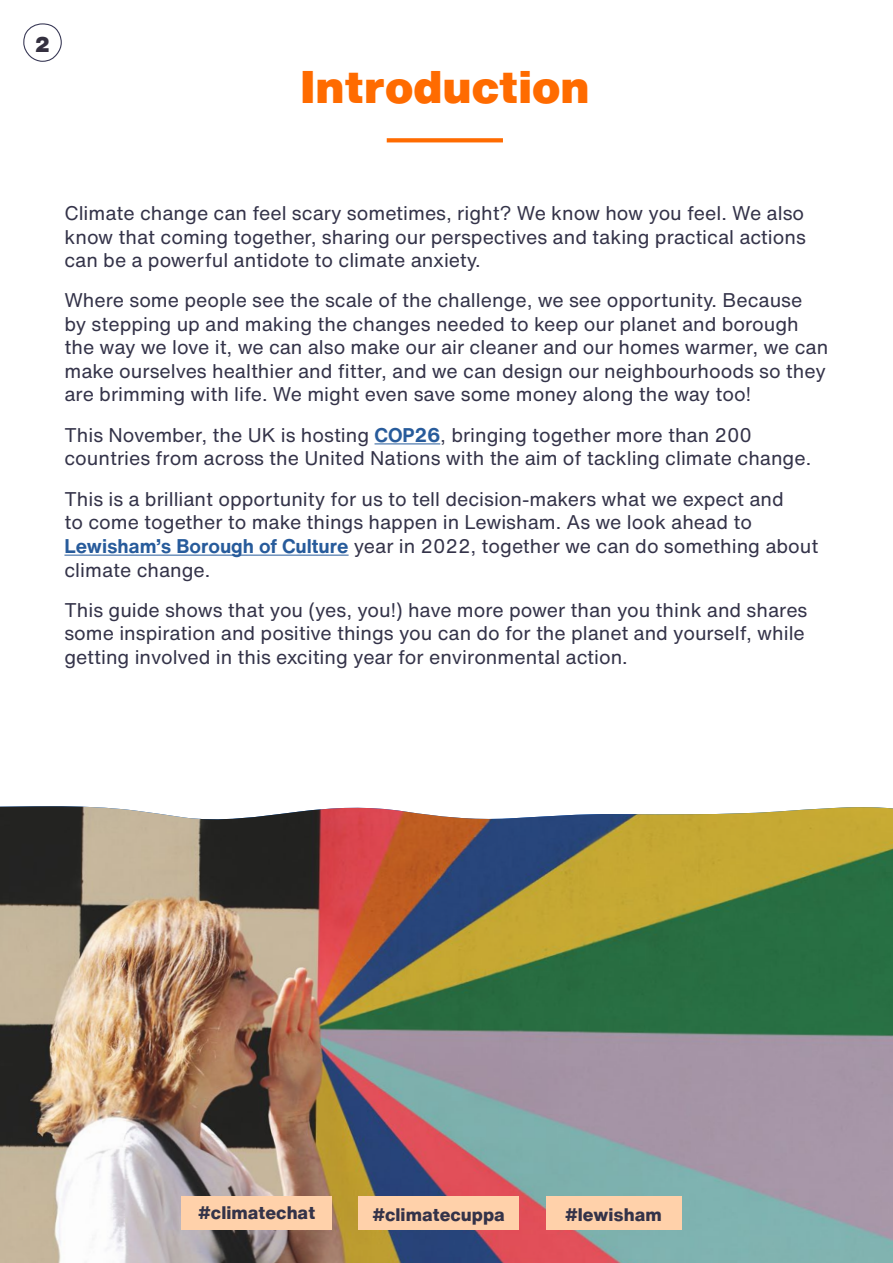
<style>
.page{position:relative;width:893px;height:1263px;background:#fff}
.page>*{position:absolute;margin:0;border:0;box-sizing:border-box;transform-origin:0 0}
.t1{font:900 45px "Helvetica Now Text";color:#ff6b00}
.t2{font:900 21px "Helvetica Now Text";color:#34303f}
.t3{font:19.5px/23.4px "Helvetica Now Text";color:#343349}
.t4{font:800 17.85px "Helvetica Now Text";color:#343349}
.s1{font-weight:700;color:#275b9b}
</style>
<div class="page">
<svg style="left:23px;top:23px;width:39px;height:39px"></svg>
<img style="left:0;top:806px;width:893px;height:457px">
<hr style="left:375px;top:443px;width:65px;height:1px;background:#275b9b">
<hr style="left:64px;top:555px;width:285px;height:1px;background:#275b9b">
<svg style="left:387px;top:138px;width:116px;height:4px"></svg>
<div style="left:358px;top:1196px;width:161px;height:34px;background:#ffd1aa"></div>
<div style="left:546px;top:1196px;width:135px;height:34px;background:#ffd1aa"></div>
<div style="left:181px;top:1196px;width:151px;height:34px;background:#ffd1aa"></div>
<p class="t2" style="left:35px;top:29px;width:17px">2</p>
<h1 class="t1" style="left:300px;top:53px;width:291px">Introduction</h1>
<p class="t3" style="left:64px;top:201px;width:743px;text-align:justify">Climate change can feel scary sometimes, right? We know how you feel. We also know that coming together, sharing our perspectives and taking practical actions can be a powerful antidote to climate anxiety.</p>
<p class="t3" style="left:64px;top:288px;width:765px">Where some people see the scale of the challenge, we see opportunity. Because by stepping up and making the changes needed to keep our planet and borough the way we love it, we can also make our air cleaner and our homes warmer, we can make ourselves healthier and fitter, and we can design our neighbourhoods so they are brimming with life. We might even save some money along the way too!</p>
<p class="t3" style="left:64px;top:423px;width:748px">This November, the UK is hosting <span class="s1">COP26</span>, bringing together more than 200 countries from across the United Nations with the aim of tackling climate change.</p>
<p class="t3" style="left:64px;top:486px;width:755px">This is a brilliant opportunity for us to tell decision-makers what we expect and<br>to come together to make things happen in Lewisham. As we look ahead to <span class="s1">Lewisham’s Borough of Culture</span> year in 2022, together we can do something about climate change.</p>
<p class="t3" style="left:64px;top:598px;width:744px">This guide shows that you (yes, you!) have more power than you think and shares some inspiration and positive things you can do for the planet and yourself, while getting involved in this exciting year for environmental action.</p>
<p class="t4" style="left:198px;top:1199px;width:119px">#climatechat</p>
<p class="t4" style="left:372px;top:1201px;width:134px">#climatecuppa</p>
<p class="t4" style="left:565px;top:1201px;width:98px">#lewisham</p>
</div>
